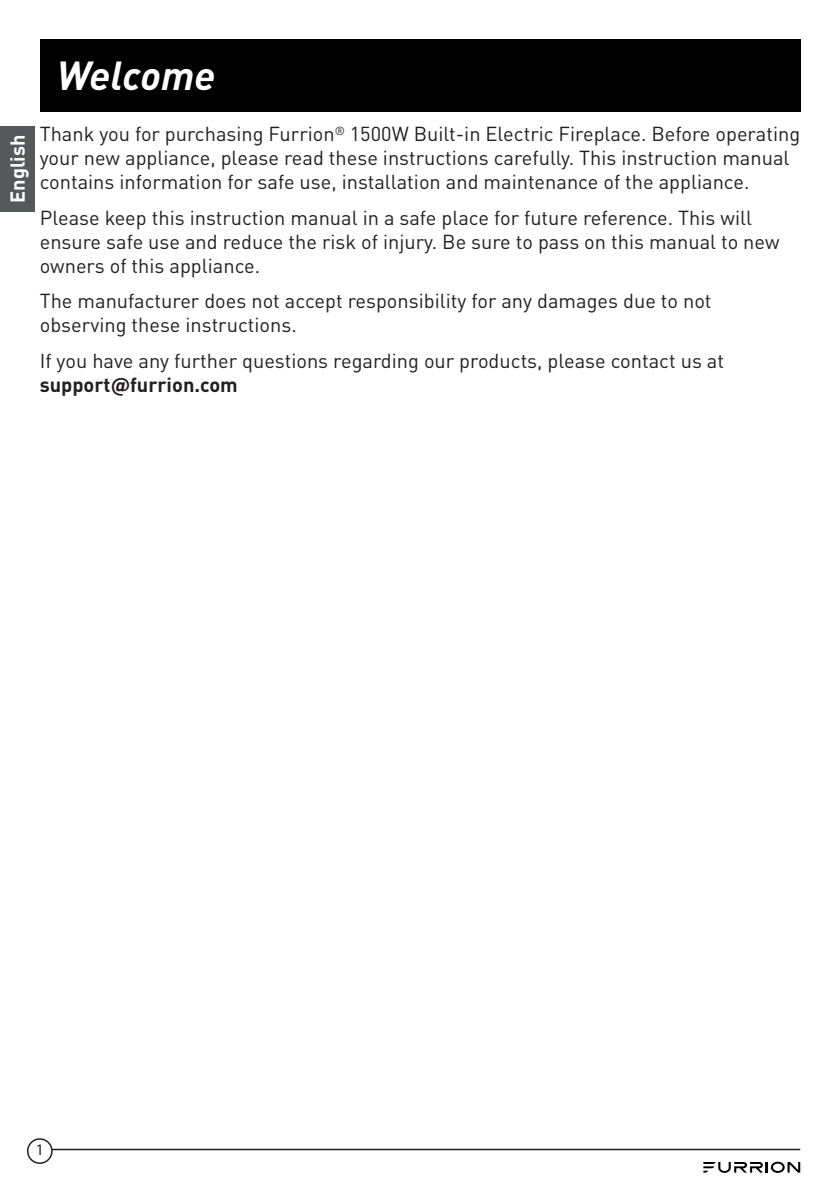
<style>
.page{position:relative;width:840px;height:1191px;background:#fff}
.page>*{position:absolute;margin:0;border:0;box-sizing:border-box;transform-origin:0 0}
.Body_-_Heading{font:italic 700 40px "DIN";letter-spacing:-.005em;color:#fff}
.Body-normal{font:20px/24px "DIN Pro";color:#231f20}
.t1{font:700 20px "DIN Pro";color:#fff}
.t2{font:16px "Myriad Pro";color:#231f20}
.s1{font-weight:700}
</style>
<div class="page">
<hr style="left:40px;top:1148px;width:759px;height:2px;background:#231f20">
<svg style="left:703px;top:1161px;width:96px;height:11px"></svg>
<div style="left:28px;top:1139px;width:24px;height:24px;background:#fff;border-radius:50%"></div>
<div style="left:27px;top:1138px;width:26px;height:25px;border:2px solid #231f20;border-radius:50%"></div>
<div style="left:40px;top:40px;width:759px;height:72px;background:#000"></div>
<div style="left:0;top:126px;width:34px;height:85px;background:#57585a"></div>
<p class="Body_-_Heading" style="left:57px;top:50px;width:160px">Welcome</p>
<p class="t1" style="left:4px;top:203px;width:70px;rotate:-90deg">English</p>
<p class="Body-normal" style="left:40px;top:121px;width:761px">Thank you for purchasing Furrion<sup>®</sup> 1500W Built-in Electric Fireplace. Before operating your new appliance, please read these instructions carefully. This instruction manual contains information for safe use, installation and maintenance of the appliance.</p>
<p class="Body-normal" style="left:40px;top:204px;width:741px">Please keep this instruction manual in a safe place for future reference. This will ensure safe use and reduce the risk of injury. Be sure to pass on this manual to new owners of this appliance.</p>
<p class="Body-normal" style="left:40px;top:288px;width:673px">The manufacturer does not accept responsibility for any damages due to not observing these instructions.</p>
<p class="Body-normal" style="left:40px;top:347px;width:685px">If you have any further questions regarding our products, please contact us at <span class="s1">support@furrion.com</span></p>
<p class="t2" style="left:36px;top:1141px;width:10px">1</p>
</div>
